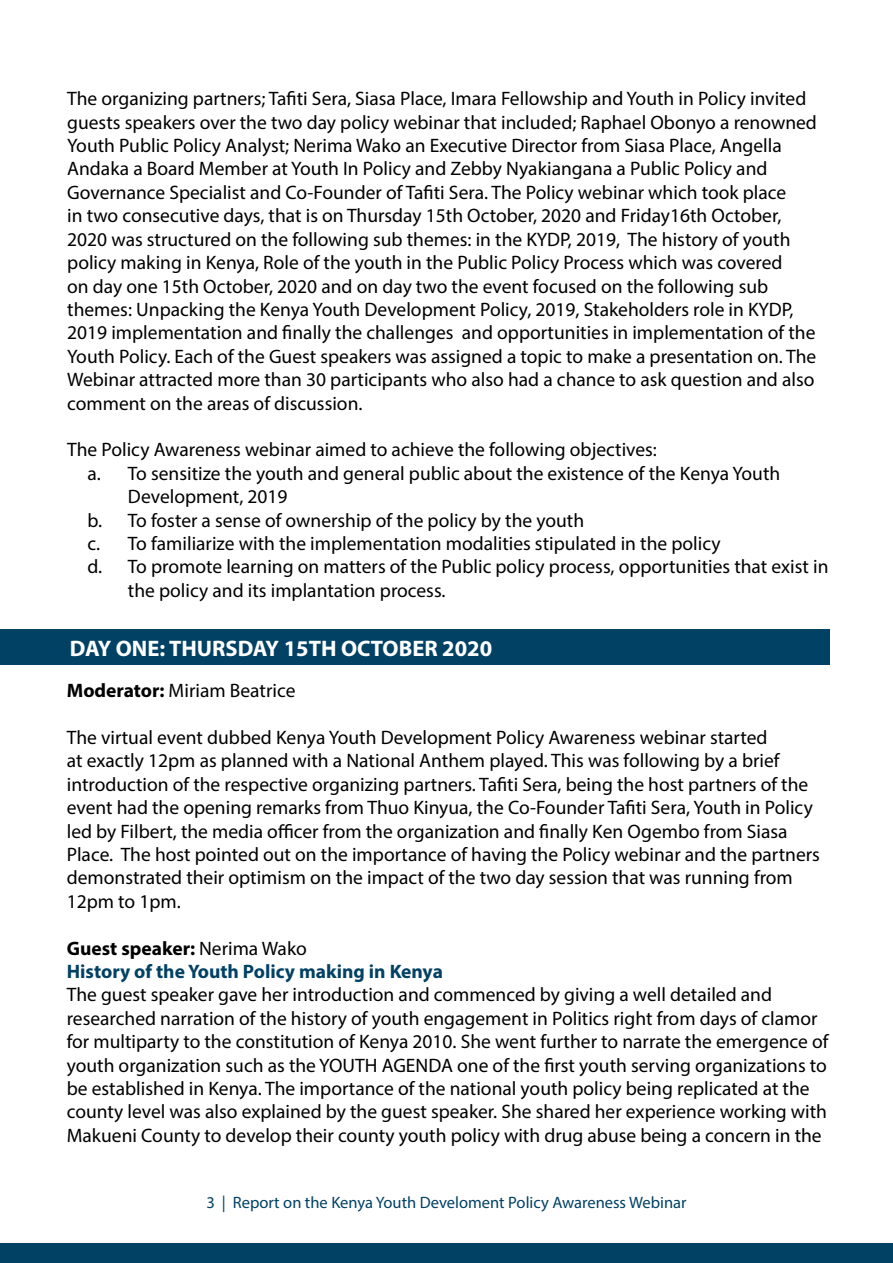
<style>
.page{position:relative;width:893px;height:1263px;background:#fff}
.page>*{position:absolute;margin:0;border:0;box-sizing:border-box;transform-origin:0 0}
.t1{font:700 22.5px "Myriad Pro";color:#fff}
.t2{font:19.5px/23.4px "Myriad Pro";color:#000}
.t3{font:700 19.5px/23.4px "Myriad Pro";color:#004164}
.t4{font:16.5px "Myriad Pro";color:#004164}
.s1{font-weight:700}
.s2{color:#000}
.s3{font-weight:400;color:#000}
</style>
<div class="page">
<div style="left:0;top:1243px;width:893px;height:20px;background:#004164"></div>
<div style="left:0;top:629px;width:829px;height:36px;background:#004164"></div>
<p class="t2" style="left:67px;top:87px;width:751px">The organizing partners; Tafiti Sera, Siasa Place, Imara Fellowship and Youth in Policy invited guests speakers over the two day policy webinar that included; Raphael Obonyo a renowned Youth Public Policy Analyst; Nerima Wako an Executive Director from Siasa Place, Angella Andaka a Board Member at Youth In Policy and Zebby Nyakiangana a Public Policy and Governance Specialist and Co-Founder of Tafiti Sera. The Policy webinar which took place<br>in two consecutive days, that is on Thursday 15th October, 2020 and Friday16th October, 2020 was structured on the following sub themes: in the KYDP, 2019, The history of youth policy making in Kenya, Role of the youth in the Public Policy Process which was covered<br>on day one 15th October, 2020 and on day two the event focused on the following sub themes: Unpacking the Kenya Youth Development Policy, 2019, Stakeholders role in KYDP, 2019 implementation and finally the challenges and opportunities in implementation of the Youth Policy. Each of the Guest speakers was assigned a topic to make a presentation on. The Webinar attracted more than 30 participants who also had a chance to ask question and also comment on the areas of discussion.</p>
<p class="t2" style="left:67px;top:438px;width:591px">The Policy Awareness webinar aimed to achieve the following objectives:</p>
<p class="t2" style="left:87px;top:461px;width:694px">a. To sensitize the youth and general public about the existence of the Kenya Youth</p>
<p class="t2" style="left:128px;top:485px;width:161px">Development, 2019</p>
<p class="t2" style="left:87px;top:508px;width:498px">b. To foster a sense of ownership of the policy by the youth</p>
<p class="t2" style="left:87px;top:531px;width:635px">c. To familiarize with the implementation modalities stipulated in the policy</p>
<p class="t2" style="left:87px;top:555px;width:743px">d. To promote learning on matters of the Public policy process, opportunities that exist in</p>
<p class="t2" style="left:128px;top:578px;width:319px">the policy and its implantation process.</p>
<p class="t1" style="left:70px;top:634px;width:424px">DAY ONE: THURSDAY 15TH OCTOBER 2020</p>
<p class="t2" style="left:67px;top:679px;width:230px"><span class="s1">Moderator:</span> Miriam Beatrice</p>
<p class="t2" style="left:67px;top:725px;width:755px">The virtual event dubbed Kenya Youth Development Policy Awareness webinar started<br>at exactly 12pm as planned with a National Anthem played. This was following by a brief introduction of the respective organizing partners. Tafiti Sera, being the host partners of the event had the opening remarks from Thuo Kinyua, the Co-Founder Tafiti Sera, Youth in Policy led by Filbert, the media officer from the organization and finally Ken Ogembo from Siasa Place. The host pointed out on the importance of having the Policy webinar and the partners demonstrated their optimism on the impact of the two day session that was running from 12pm to 1pm.</p>
<p class="t3" style="left:67px;top:936px;width:378px"><span class="s2">Guest speaker:</span> <span class="s3">Nerima Wako<br></span>History of the Youth Policy making in Kenya</p>
<p class="t2" style="left:67px;top:983px;width:763px">The guest speaker gave her introduction and commenced by giving a well detailed and researched narration of the history of youth engagement in Politics right from days of clamor for multiparty to the constitution of Kenya 2010. She went further to narrate the emergence of youth organization such as the YOUTH AGENDA one of the first youth serving organizations to be established in Kenya. The importance of the national youth policy being replicated at the county level was also explained by the guest speaker. She shared her experience working with Makueni County to develop their county youth policy with drug abuse being a concern in the</p>
<p class="t4" style="left:206px;top:1192px;width:482px">3 | Report on the Kenya Youth Develoment Policy Awareness Webinar</p>
</div>
